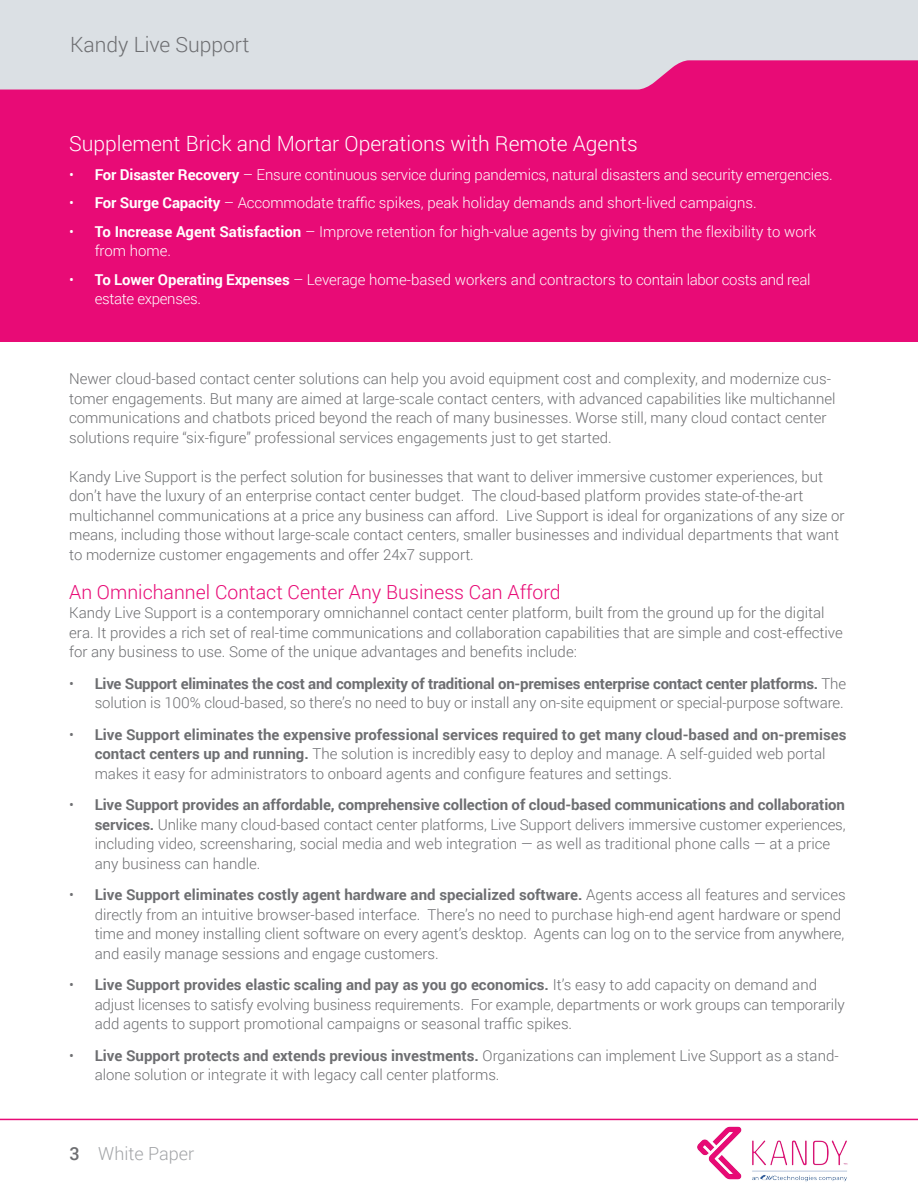
<style>
.page{position:relative;width:918px;height:1188px;background:#fff}
.page>*{position:absolute;margin:0;border:0;box-sizing:border-box;transform-origin:0 0}
.t1{font:300 21px "Roboto";color:#fff}
.t2{font:300 21px "Roboto";color:#6d6e71}
.t3{font:300 19.5px "Roboto";color:#e80b76}
.t4{font:300 18px "Roboto";color:#a3a5a8}
.t5{font:300 15px/19.5px "Roboto";color:#6d6e71}
.t6{font:300 15px/19.5px "Roboto";letter-spacing:-.01em;color:#fff}
.s1{font-weight:700}
.s2{font-weight:500;color:#6d6e71}
</style>
<div class="page">
<div style="left:0;top:56px;width:918px;height:285px;background:#e80b76"></div>
<svg style="left:0;top:0;width:918px;height:90px;background:#dccbd9"></svg>
<hr style="left:0;top:1119px;width:918px;height:1px;background:#e80b76">
<img style="left:697px;top:1126px;width:151px;height:56px">
<h1 class="t2" style="left:70px;top:30px;width:181px">Kandy Live Support</h1>
<h1 class="t1" style="left:69px;top:129px;width:570px">Supplement Brick and Mortar Operations with Remote Agents</h1>
<p class="t6" style="left:69px;top:164px;width:765px">• <span class="s1">For Disaster Recovery</span> – Ensure continuous service during pandemics, natural disasters and security emergencies.</p>
<p class="t6" style="left:69px;top:193px;width:689px">• <span class="s1">For Surge Capacity</span> – Accommodate traffic spikes, peak holiday demands and short-lived campaigns.</p>
<p class="t6" style="left:95px;top:221px;width:723px;text-indent:-25px">• <span class="s1">To Increase Agent Satisfaction</span> – Improve retention for high-value agents by giving them the flexibility to work from home.</p>
<p class="t6" style="left:95px;top:269px;width:717px;text-indent:-26px">• <span class="s1">To Lower Operating Expenses</span> – Leverage home-based workers and contractors to contain labor costs and real estate expenses.</p>
<p class="t5" style="left:69px;top:369px;width:768px">Newer cloud-based contact center solutions can help you avoid equipment cost and complexity, and modernize cus&shy;tomer engagements. But many are aimed at large-scale contact centers, with advanced capabilities like multichannel communications and chatbots priced beyond the reach of many businesses. Worse still, many cloud contact center solutions require “six-figure” professional services engagements just to get started.</p>
<p class="t5" style="left:69px;top:466px;width:777px">Kandy Live Support is the perfect solution for businesses that want to deliver immersive customer experiences, but don’t have the luxury of an enterprise contact center budget. The cloud-based platform provides state-of-the-art multichannel communications at a price any business can afford. Live Support is ideal for organizations of any size or means, including those without large-scale contact centers, smaller businesses and individual departments that want to modernize customer engagements and offer 24x7 support.</p>
<h2 class="t3" style="left:69px;top:579px;width:493px">An Omnichannel Contact Center Any Business Can Afford</h2>
<p class="t5" style="left:69px;top:603px;width:775px">Kandy Live Support is a contemporary omnichannel contact center platform, built from the ground up for the digital era. It provides a rich set of real-time communications and collaboration capabilities that are simple and cost-effective for any business to use. Some of the unique advantages and benefits include:</p>
<p class="t5" style="left:69px;top:673px;width:778px;text-align:right">• <span class="s1">Live Support eliminates the cost and complexity of traditional on-premises enterprise contact center platforms.</span> The solution is 100% cloud-based, so there’s no need to buy or install any on-site equipment or special-purpose software.</p>
<p class="t5" style="left:95px;top:724px;width:753px;text-indent:-26px">• <span class="s1">Live Support eliminates the expensive professional services required to get many cloud-based and on-premises contact centers up and running.</span> The solution is incredibly easy to deploy and manage. A self-guided web portal makes it easy for administrators to onboard agents and configure features and settings.</p>
<p class="t5" style="left:95px;top:795px;width:752px;text-indent:-26px">• <span class="s1">Live Support provides an affordable, comprehensive collection of cloud-based communications and collaboration services.</span> Unlike many cloud-based contact center platforms, Live Support delivers immersive customer experiences, including video, screensharing, social media and web integration — as well as traditional phone calls — at a price any business can handle.</p>
<p class="t5" style="left:95px;top:885px;width:753px;text-indent:-26px">• <span class="s1">Live Support eliminates costly agent hardware and specialized software.</span> Agents access all features and services directly from an intuitive browser-based interface. There’s no need to purchase high-end agent hardware or spend time and money installing client software on every agent’s desktop. Agents can log on to the service from anywhere, and easily manage sessions and engage customers.</p>
<p class="t5" style="left:95px;top:975px;width:752px;text-indent:-26px">• <span class="s1">Live Support provides elastic scaling and pay as you go economics.</span> It’s easy to add capacity on demand and adjust licenses to satisfy evolving business requirements. For example, departments or work groups can temporarily add agents to support promotional campaigns or seasonal traffic spikes.</p>
<p class="t5" style="left:95px;top:1045px;width:745px;text-indent:-26px">• <span class="s1">Live Support protects and extends previous investments.</span> Organizations can implement Live Support as a stand&shy;alone solution or integrate it with legacy call center platforms.</p>
<p class="t4" style="left:70px;top:1142px;width:126px"><span class="s2">3</span> White Paper</p>
</div>
